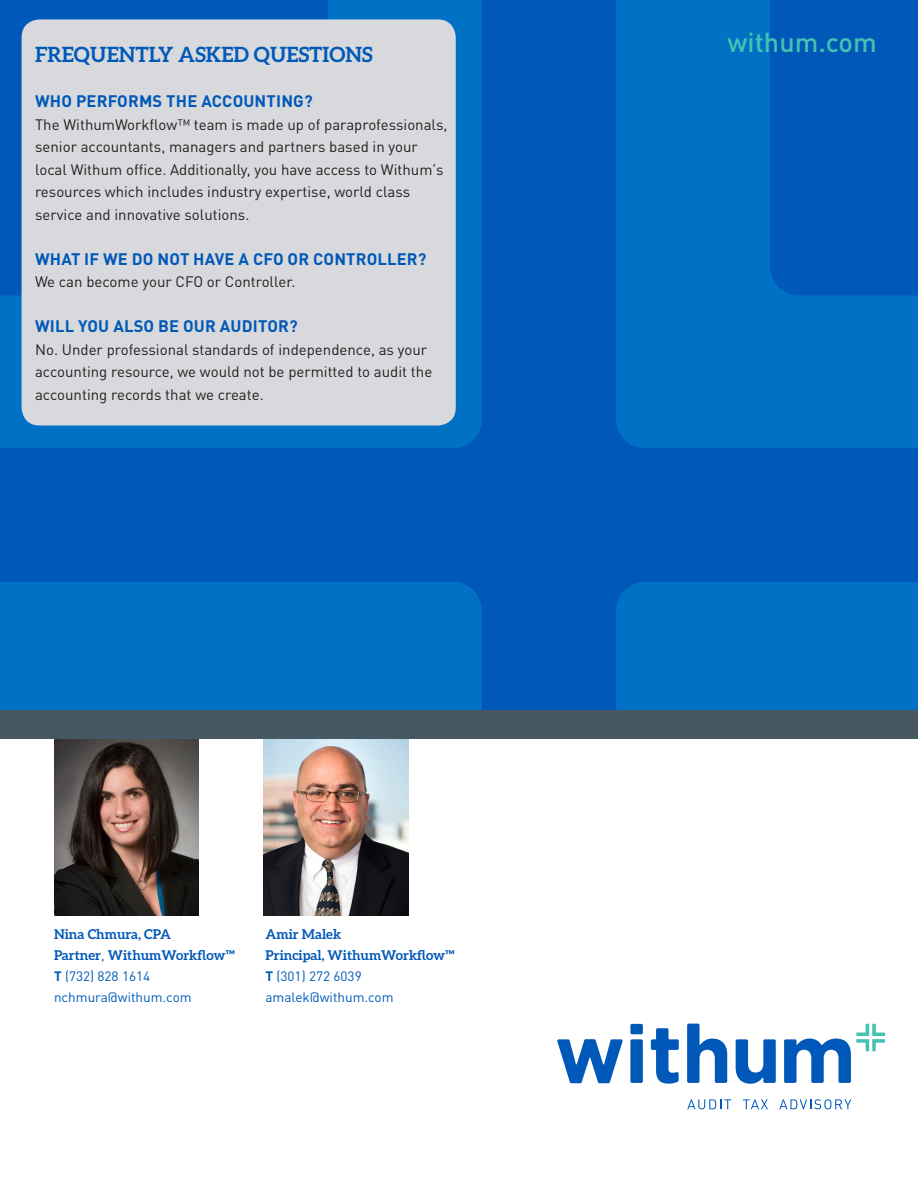
<style>
.page{position:relative;width:918px;height:1188px;background:#fff}
.page>*{position:absolute;margin:0;border:0;box-sizing:border-box;transform-origin:0 0}
.t1{font:500 27px "DINOT";color:#44c2b2}
.t2{font:700 21px "Aleo";color:#0058b8}
.t3{font:700 16.5px "DINOT";letter-spacing:.01em;color:#0058b8}
.t4{font:15px/22.5px "DINOT";color:#231f20}
.t5{font:700 13.5px "Aleo";color:#0058b8}
.t6{font:13.5px "DINOT";color:#0058b8}
.s1{font-family:"DINOT";font-weight:400}
.s2{font-weight:700}
</style>
<div class="page">
<div style="left:0;top:0;width:918px;height:742px;background:#0058b8"></div>
<svg style="left:0;top:0;width:482px;height:448px;fill:#0071c4"></svg>
<div style="left:0;top:582px;width:482px;height:129px;background:#0071c4"></div>
<svg style="left:616px;top:0;width:302px;height:448px;fill:#0071c4"></svg>
<div style="left:616px;top:582px;width:302px;height:129px;background:#0071c4"></div>
<div style="left:0;top:716px;width:918px;height:472px;background:#fff"></div>
<div style="left:22px;top:19px;width:434px;height:407px;background:#d8d9dc;border-radius:18px"></div>
<svg style="left:557px;top:1039px;width:66px;height:44px"></svg>
<div style="left:630px;top:1039px;width:13px;height:44px;background:#0058b8;border-radius:2px"></div>
<svg style="left:651px;top:1028px;width:28px;height:56px"></svg>
<svg style="left:687px;top:1024px;width:40px;height:59px"></svg>
<svg style="left:736px;top:1039px;width:40px;height:45px"></svg>
<svg style="left:784px;top:1024px;width:101px;height:59px"></svg>
<div style="left:630px;top:1024px;width:13px;height:10px;background:#0058b8;border-radius:2px"></div>
<svg style="left:687px;top:1099px;width:44px;height:10px"></svg>
<svg style="left:743px;top:1099px;width:25px;height:10px"></svg>
<svg style="left:779px;top:1099px;width:72px;height:10px"></svg>
<img style="left:54px;top:739px;width:145px;height:177px">
<img style="left:263px;top:739px;width:145px;height:177px">
<div style="left:0;top:711px;width:918px;height:28px;background:#475865"></div>
<p class="t2" style="left:35px;top:43px;width:339px">FREQUENTLY ASKED QUESTIONS</p>
<p class="t3" style="left:35px;top:88px;width:279px">WHO PERFORMS THE ACCOUNTING?</p>
<p class="t4" style="left:35px;top:112px;width:414px">The WithumWorkflow™ team is made up of paraprofessionals, senior accountants, managers and partners based in your local Withum office. Additionally, you have access to Withum’s resources which includes industry expertise, world class service and innovative solutions.</p>
<p class="t3" style="left:35px;top:246px;width:393px">WHAT IF WE DO NOT HAVE A CFO OR CONTROLLER?</p>
<p class="t4" style="left:35px;top:269px;width:262px">We can become your CFO or Controller.</p>
<p class="t3" style="left:35px;top:313px;width:264px">WILL YOU ALSO BE OUR AUDITOR?</p>
<p class="t4" style="left:35px;top:337px;width:399px">No. Under professional standards of independence, as your accounting resource, we would not be permitted to audit the accounting records that we create.</p>
<p class="t5" style="left:54px;top:926px;width:118px">Nina Chmura, CPA</p>
<p class="t5" style="left:54px;top:947px;width:182px">Partner<span class="s1">,</span> WithumWorkflow™</p>
<p class="t6" style="left:54px;top:966px;width:98px"><span class="s2">T</span> (732) 828 1614</p>
<p class="t6" style="left:54px;top:987px;width:139px">nchmura@withum.com</p>
<p class="t5" style="left:266px;top:926px;width:77px">Amir Malek</p>
<p class="t5" style="left:266px;top:947px;width:191px">Principal, WithumWorkflow™</p>
<p class="t6" style="left:266px;top:966px;width:98px"><span class="s2">T</span> (301) 272 6039</p>
<p class="t6" style="left:266px;top:987px;width:130px">amalek@withum.com</p>
<p class="t1" style="left:728px;top:21px;width:151px">withum.com</p>
</div>
